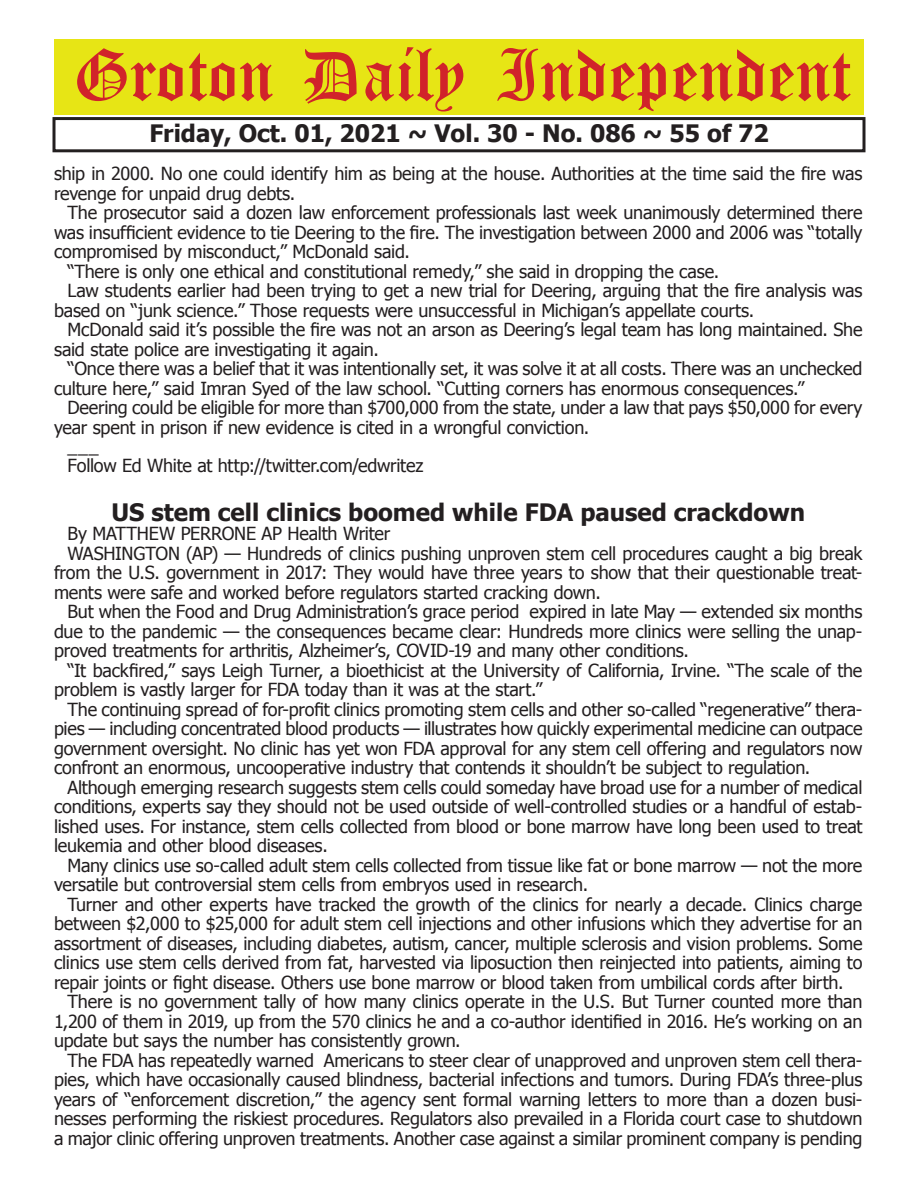
<style>
.page{position:relative;width:918px;height:1188px;background:#fff}
.page>*{position:absolute;margin:0;border:0;box-sizing:border-box;transform-origin:0 0}
.t1{font:54px "Old English Five";color:#d1232a}
.t2{font:700 24px "Tahoma";color:#231f20}
.t3{font:18px/19.5px "Tahoma";letter-spacing:-.01em;color:#231f20}
</style>
<div class="page">
<div style="left:52px;top:117px;width:814px;height:35px;border:3px solid #231f20"></div>
<div style="left:54px;top:40px;width:810px;height:75px;background:#e7e515"></div>
<h1 class="t1" style="left:73px;top:50px;width:779px">Groton Daily Independent</h1>
<h2 class="t2" style="left:149px;top:116px;width:621px">Friday, Oct. 01, 2021 ~ Vol. 30 - No. 086 ~ 55 of 72</h2>
<p class="t3" style="left:54px;top:163px;width:810px">ship in 2000. No one could identify him as being at the house. Authorities at the time said the fire was revenge for unpaid drug debts.</p>
<p class="t3" style="left:68px;top:202px;width:796px">The prosecutor said a dozen law enforcement professionals last week unanimously determined there</p>
<p class="t3" style="left:54px;top:221px;width:810px">was insufficient evidence to tie Deering to the fire. The investigation between 2000 and 2006 was “totally</p>
<p class="t3" style="left:54px;top:241px;width:358px">compromised by misconduct,” McDonald said.</p>
<p class="t3" style="left:68px;top:260px;width:653px">“There is only one ethical and constitutional remedy,” she said in dropping the case.</p>
<p class="t3" style="left:68px;top:280px;width:796px">Law students earlier had been trying to get a new trial for Deering, arguing that the fire analysis was</p>
<p class="t3" style="left:54px;top:299px;width:702px">based on “junk science.” Those requests were unsuccessful in Michigan’s appellate courts.</p>
<p class="t3" style="left:68px;top:319px;width:797px">McDonald said it’s possible the fire was not an arson as Deering’s legal team has long maintained. She</p>
<p class="t3" style="left:54px;top:338px;width:326px">said state police are investigating it again.</p>
<p class="t3" style="left:68px;top:358px;width:796px">“Once there was a belief that it was intentionally set, it was solve it at all costs. There was an unchecked</p>
<p class="t3" style="left:54px;top:377px;width:752px">culture here,” said Imran Syed of the law school. “Cutting corners has enormous consequences.”</p>
<p class="t3" style="left:68px;top:397px;width:796px">Deering could be eligible for more than $700,000 from the state, under a law that pays $50,000 for every</p>
<p class="t3" style="left:54px;top:416px;width:537px">year spent in prison if new evidence is cited in a wrongful conviction.</p>
<p class="t3" style="left:68px;top:436px;width:33px">___</p>
<p class="t3" style="left:68px;top:455px;width:357px">Follow Ed White at http://twitter.com/edwritez</p>
<h2 class="t2" style="left:111px;top:495px;width:695px">US stem cell clinics boomed while FDA paused crackdown</h2>
<p class="t3" style="left:68px;top:523px;width:324px">By MATTHEW PERRONE AP Health Writer</p>
<p class="t3" style="left:68px;top:543px;width:796px">WASHINGTON (AP) — Hundreds of clinics pushing unproven stem cell procedures caught a big break</p>
<p class="t3" style="left:54px;top:562px;width:810px">from the U.S. government in 2017: They would have three years to show that their questionable treat-</p>
<p class="t3" style="left:54px;top:582px;width:548px">ments were safe and worked before regulators started cracking down.</p>
<p class="t3" style="left:68px;top:601px;width:796px">But when the Food and Drug Administration’s grace period expired in late May — extended six months</p>
<p class="t3" style="left:54px;top:621px;width:810px">due to the pandemic — the consequences became clear: Hundreds more clinics were selling the unap-</p>
<p class="t3" style="left:54px;top:640px;width:637px">proved treatments for arthritis, Alzheimer’s, COVID-19 and many other conditions.</p>
<p class="t3" style="left:68px;top:660px;width:796px">“It backfired,” says Leigh Turner, a bioethicist at the University of California, Irvine. “The scale of the</p>
<p class="t3" style="left:54px;top:679px;width:490px">problem is vastly larger for FDA today than it was at the start.”</p>
<p class="t3" style="left:68px;top:699px;width:796px">The continuing spread of for-profit clinics promoting stem cells and other so-called “regenerative” thera-</p>
<p class="t3" style="left:54px;top:718px;width:810px">pies — including concentrated blood products — illustrates how quickly experimental medicine can outpace</p>
<p class="t3" style="left:54px;top:738px;width:810px">government oversight. No clinic has yet won FDA approval for any stem cell offering and regulators now</p>
<p class="t3" style="left:54px;top:757px;width:758px">confront an enormous, uncooperative industry that contends it shouldn’t be subject to regulation.</p>
<p class="t3" style="left:68px;top:777px;width:796px">Although emerging research suggests stem cells could someday have broad use for a number of medical</p>
<p class="t3" style="left:54px;top:796px;width:810px">conditions, experts say they should not be used outside of well-controlled studies or a handful of estab-</p>
<p class="t3" style="left:54px;top:816px;width:810px">lished uses. For instance, stem cells collected from blood or bone marrow have long been used to treat</p>
<p class="t3" style="left:54px;top:835px;width:275px">leukemia and other blood diseases.</p>
<p class="t3" style="left:68px;top:855px;width:796px">Many clinics use so-called adult stem cells collected from tissue like fat or bone marrow — not the more</p>
<p class="t3" style="left:54px;top:874px;width:536px">versatile but controversial stem cells from embryos used in research.</p>
<p class="t3" style="left:68px;top:894px;width:796px">Turner and other experts have tracked the growth of the clinics for nearly a decade. Clinics charge</p>
<p class="t3" style="left:54px;top:913px;width:810px">between $2,000 to $25,000 for adult stem cell injections and other infusions which they advertise for an</p>
<p class="t3" style="left:54px;top:933px;width:810px">assortment of diseases, including diabetes, autism, cancer, multiple sclerosis and vision problems. Some</p>
<p class="t3" style="left:54px;top:952px;width:810px">clinics use stem cells derived from fat, harvested via liposuction then reinjected into patients, aiming to</p>
<p class="t3" style="left:54px;top:972px;width:791px">repair joints or fight disease. Others use bone marrow or blood taken from umbilical cords after birth.</p>
<p class="t3" style="left:68px;top:991px;width:796px">There is no government tally of how many clinics operate in the U.S. But Turner counted more than</p>
<p class="t3" style="left:54px;top:1011px;width:810px">1,200 of them in 2019, up from the 570 clinics he and a co-author identified in 2016. He’s working on an</p>
<p class="t3" style="left:54px;top:1030px;width:408px">update but says the number has consistently grown.</p>
<p class="t3" style="left:68px;top:1050px;width:796px">The FDA has repeatedly warned Americans to steer clear of unapproved and unproven stem cell thera-</p>
<p class="t3" style="left:54px;top:1069px;width:810px">pies, which have occasionally caused blindness, bacterial infections and tumors. During FDA’s three-plus</p>
<p class="t3" style="left:54px;top:1089px;width:810px">years of “enforcement discretion,” the agency sent formal warning letters to more than a dozen busi-</p>
<p class="t3" style="left:54px;top:1108px;width:810px">nesses performing the riskiest procedures. Regulators also prevailed in a Florida court case to shutdown</p>
<p class="t3" style="left:54px;top:1128px;width:810px">a major clinic offering unproven treatments. Another case against a similar prominent company is pending</p>
</div>
